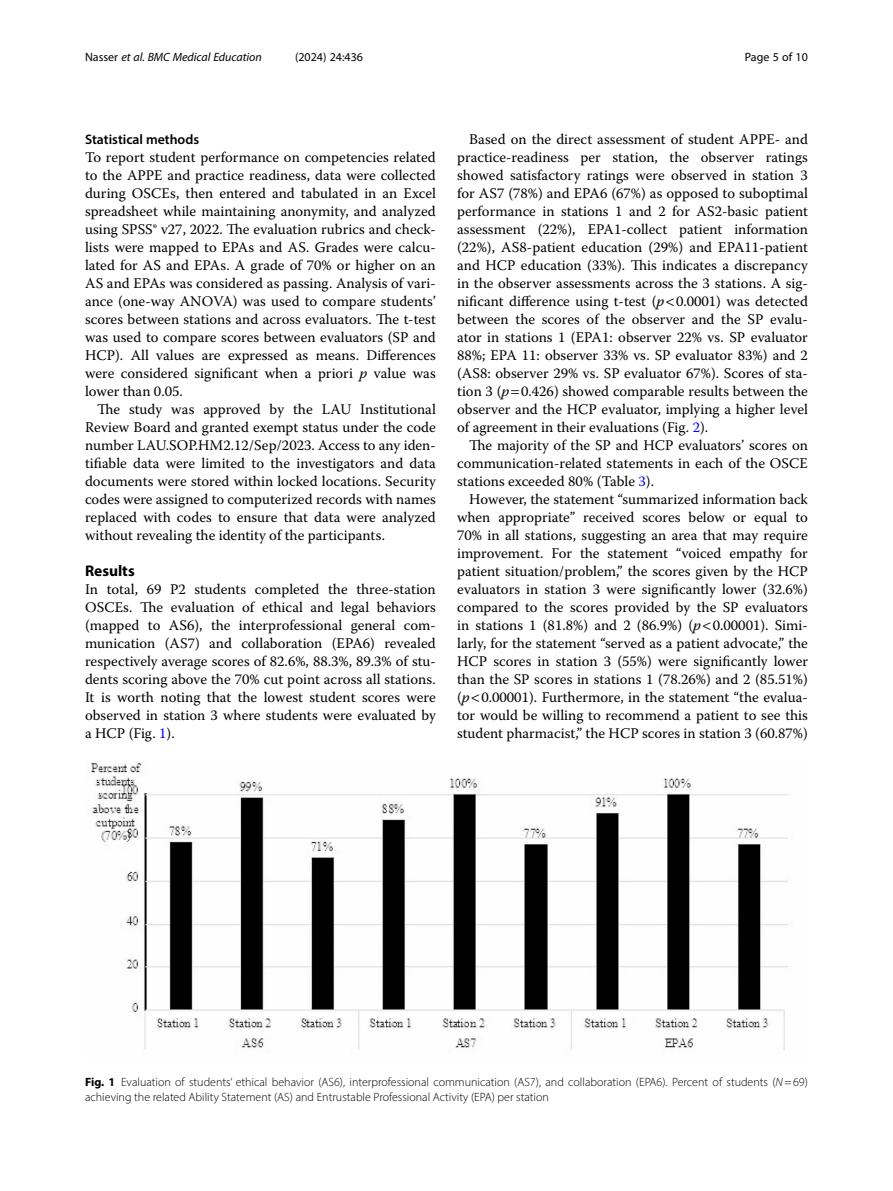
<style>
.page{position:relative;width:893px;height:1191px;background:#fff}
.page>*{position:absolute;margin:0;border:0;box-sizing:border-box;transform-origin:0 0}
.Head_1{font:700 15.45px "Myriad Pro";color:#000}
.Body_Text_Indent{font:14.7px/18px "Warnock Pro";color:#000;text-align:justify}
.Body_Text{font:14.7px/18px "Warnock Pro";color:#000;text-align:justify}
.Head_2{font:600 13.8px "Myriad Pro";color:#000}
.Figure_Caption{font:300 12px/15px "Myriad Pro";color:#000}
.t1{font:italic 12px "Myriad Pro";color:#000}
.t2{font:12px "Myriad Pro";color:#000}
.s1{font-style:normal}
.s2{font-style:italic}
.s3{color:#00f}
.s4{font-weight:700}
</style>
<div class="page">
<img style="left:91px;top:762px;width:697px;height:288px">
<p class="t1" style="left:85px;top:50px;width:178px"><span class="s1">Nasser</span> et al. BMC Medical Education</p>
<p class="t2" style="left:295px;top:50px;width:70px">(2024) 24:436</p>
<p class="t2" style="left:745px;top:50px;width:65px">Page 5 of 10</p>
<p class="Head_2" style="left:85px;top:131px;width:116px">Statistical methods</p>
<p class="Body_Text" style="left:85px;top:148px;width:352px">To report student performance on competencies related to the APPE and practice readiness, data were collected during OSCEs, then entered and tabulated in an Excel spreadsheet while maintaining anonymity, and analyzed using SPSS® v27, 2022. The evaluation rubrics and check&shy;lists were mapped to EPAs and AS. Grades were calcu&shy;lated for AS and EPAs. A grade of 70% or higher on an AS and EPAs was considered as passing. Analysis of vari&shy;ance (one-way ANOVA) was used to compare students’ scores between stations and across evaluators. The t-test was used to compare scores between evaluators (SP and HCP). All values are expressed as means. Differences were considered significant when a priori <span class="s2">p</span> value was lower than 0.05.</p>
<p class="Body_Text_Indent" style="left:85px;top:400px;width:352px;text-indent:12px">The study was approved by the LAU Institutional Review Board and granted exempt status under the code number LAU.SOP.HM2.12/Sep/2023. Access to any iden&shy;tifiable data were limited to the investigators and data documents were stored within locked locations. Security codes were assigned to computerized records with names replaced with codes to ensure that data were analyzed without revealing the identity of the participants.</p>
<p class="Head_1" style="left:85px;top:561px;width:51px">Results</p>
<p class="Body_Text" style="left:85px;top:580px;width:352px">In total, 69 P2 students completed the three-station OSCEs. The evaluation of ethical and legal behaviors (mapped to AS6), the interprofessional general com&shy;munication (AS7) and collaboration (EPA6) revealed respectively average scores of 82.6%, 88.3%, 89.3% of stu&shy;dents scoring above the 70% cut point across all stations.<br>It is worth noting that the lowest student scores were observed in station 3 where students were evaluated by a HCP (Fig. <span class="s3">1</span>).</p>
<p class="Body_Text_Indent" style="left:457px;top:130px;width:352px;text-indent:12px">Based on the direct assessment of student APPE- and practice-readiness per station, the observer ratings showed satisfactory ratings were observed in station 3 for AS7 (78%) and EPA6 (67%) as opposed to suboptimal performance in stations 1 and 2 for AS2-basic patient assessment (22%), EPA1-collect patient information (22%), AS8-patient education (29%) and EPA11-patient and HCP education (33%). This indicates a discrepancy in the observer assessments across the 3 stations. A sig&shy;nificant difference using t-test (<span class="s2">p</span> 0.0001) was detected between the scores of the observer and the SP evalu&shy;ator in stations 1 (EPA1: observer 22% vs. SP evaluator 88%; EPA 11: observer 33% vs. SP evaluator 83%) and 2 (AS8: observer 29% vs. SP evaluator 67%). Scores of sta&shy;tion 3 (<span class="s2">p</span> 0.426) showed comparable results between the observer and the HCP evaluator, implying a higher level of agreement in their evaluations (Fig. <span class="s3">2</span>).</p>
<p class="Body_Text_Indent" style="left:457px;top:436px;width:352px;text-indent:12px">The majority of the SP and HCP evaluators’ scores on communication-related statements in each of the OSCE stations exceeded 80% (Table <span class="s3">3</span>).</p>
<p class="Body_Text_Indent" style="left:457px;top:490px;width:352px;text-indent:12px">However, the statement “summarized information back when appropriate” received scores below or equal to 70% in all stations, suggesting an area that may require improvement. For the statement “voiced empathy for patient situation/problem,” the scores given by the HCP evaluators in station 3 were significantly lower (32.6%) compared to the scores provided by the SP evaluators in stations 1 (81.8%) and 2 (86.9%) (<span class="s2">p</span> 0.00001). Simi&shy;larly, for the statement “served as a patient advocate,” the HCP scores in station 3 (55%) were significantly lower than the SP scores in stations 1 (78.26%) and 2 (85.51%) (<span class="s2">p</span> 0.00001). Furthermore, in the statement “the evalua&shy;tor would be willing to recommend a patient to see this student pharmacist,” the HCP scores in station 3 (60.87%)</p>
<p class="Figure_Caption" style="left:85px;top:1074px;width:724px"><span class="s4">Fig. 1</span> Evaluation of students’ ethical behavior (AS6), interprofessional communication (AS7), and collaboration (EPA6). Percent of students (<span class="s2">N</span>=69) achieving the related Ability Statement (AS) and Entrustable Professional Activity (EPA) per station</p>
</div>
